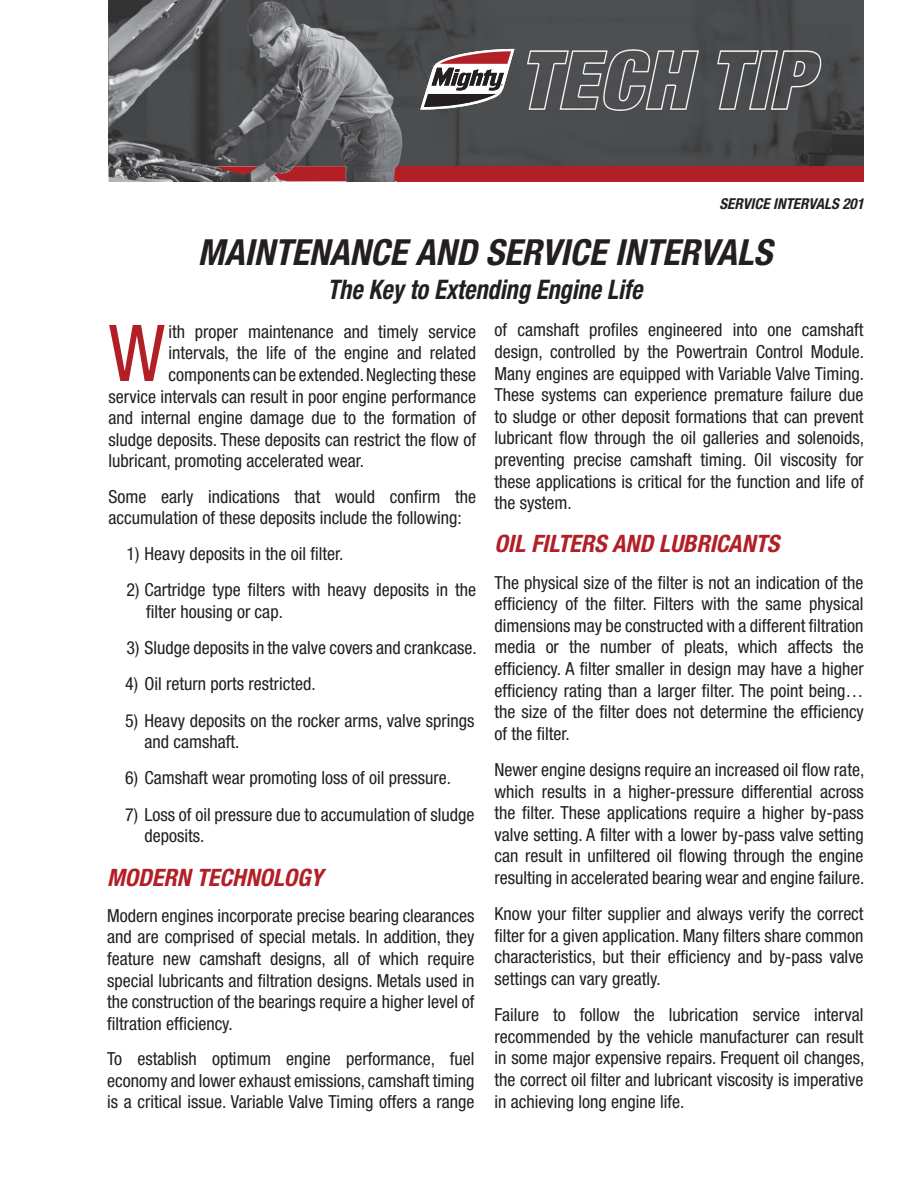
<style>
.page{position:relative;width:918px;height:1188px;background:#fff}
.page>*{position:absolute;margin:0;border:0;box-sizing:border-box;transform-origin:0 0}
.t1{font:condensed 78.45px "Helvetica Neue LT Std";color:#b21f27}
.t2{font:italic 700 condensed 36px "Helvetica Neue LT Std";color:#231f20}
.t3{font:italic 700 condensed 27px "Helvetica Neue LT Std";color:#231f20;scale:.9 1}
.t4{font:italic 700 condensed 24px "Helvetica Neue LT Std";color:#b21f27}
.t5{font:condensed 18px/21.6px "Helvetica Neue LT Std";color:#231f20;text-align:justify}
.t6{font:italic 700 condensed 15px "Helvetica Neue LT Std";color:#231f20}
</style>
<div class="page">
<img style="left:108px;top:0;width:756px;height:166px">
<div style="left:397px;top:166px;width:467px;height:15px;background:#b21f27"></div>
<img style="left:108px;top:166px;width:286px;height:15px">
<svg style="left:420px;top:49px;width:94px;height:61px"></svg>
<svg style="left:213px;top:166px;width:45px;height:8px"></svg>
<svg style="left:274px;top:166px;width:72px;height:15px"></svg>
<svg style="left:394px;top:166px;width:3px;height:15px"></svg>
<p class="t6" style="left:719px;top:195px;width:146px">SERVICE INTERVALS 201</p>
<h2 class="t2" style="left:198px;top:231px;width:576px">MAINTENANCE AND SERVICE INTERVALS</h2>
<h3 class="t3" style="left:328px;top:273px;width:351px">The Key to Extending Engine Life</h3>
<h1 class="t1" style="left:109px;top:308px;width:58px">W</h1>
<p class="t5" style="left:168px;top:321px;width:309px">ith proper maintenance and timely service</p>
<p class="t5" style="left:168px;top:342px;width:309px">intervals, the life of the engine and related</p>
<p class="t5" style="left:168px;top:364px;width:309px">components can be extended. Neglecting these</p>
<p class="t5" style="left:109px;top:385px;width:369px">service intervals can result in poor engine performance</p>
<p class="t5" style="left:109px;top:407px;width:369px">and internal engine damage due to the formation of</p>
<p class="t5" style="left:109px;top:429px;width:369px">sludge deposits. These deposits can restrict the flow of</p>
<p class="t5" style="left:109px;top:450px;width:257px">lubricant, promoting accelerated wear.</p>
<p class="t5" style="left:109px;top:485px;width:369px">Some early indications that would confirm the accumulation of these deposits include the following:</p>
<p class="t5" style="left:127px;top:543px;width:218px">1) Heavy deposits in the oil filter.</p>
<p class="t5" style="left:146px;top:579px;width:332px;text-indent:-19px">2) Cartridge type filters with heavy deposits in the filter housing or cap.</p>
<p class="t5" style="left:127px;top:637px;width:352px">3) Sludge deposits in the valve covers and crankcase.</p>
<p class="t5" style="left:125px;top:673px;width:192px">4) Oil return ports restricted.</p>
<p class="t5" style="left:145px;top:709px;width:332px;text-indent:-19px">5) Heavy deposits on the rocker arms, valve springs and camshaft.</p>
<p class="t5" style="left:125px;top:767px;width:327px">6) Camshaft wear promoting loss of oil pressure.</p>
<p class="t5" style="left:145px;top:803px;width:331px;text-indent:-19px">7) Loss of oil pressure due to accumulation of sludge deposits.</p>
<h3 class="t4" style="left:107px;top:862px;width:217px">MODERN TECHNOLOGY</h3>
<p class="t5" style="left:107px;top:904px;width:369px">Modern engines incorporate precise bearing clearances and are comprised of special metals. In addition, they feature new camshaft designs, all of which require special lubricants and filtration designs. Metals used in the construction of the bearings require a higher level of filtration efficiency.</p>
<p class="t5" style="left:107px;top:1048px;width:369px">To establish optimum engine performance, fuel economy and lower exhaust emissions, camshaft timing is a critical issue. Variable Valve Timing offers a range</p>
<p class="t5" style="left:495px;top:319px;width:371px">of camshaft profiles engineered into one camshaft design, controlled by the Powertrain Control Module.<br>Many engines are equipped with Variable Valve Timing.<br>These systems can experience premature failure due to sludge or other deposit formations that can prevent lubricant flow through the oil galleries and solenoids, preventing precise camshaft timing. Oil viscosity for these applications is critical for the function and life of the system.</p>
<h3 class="t4" style="left:495px;top:529px;width:286px">OIL FILTERS AND LUBRICANTS</h3>
<p class="t5" style="left:495px;top:571px;width:371px">The physical size of the filter is not an indication of the efficiency of the filter. Filters with the same physical dimensions may be constructed with a different filtration media or the number of pleats, which affects the efficiency. A filter smaller in design may have a higher efficiency rating than a larger filter. The point being… the size of the filter does not determine the efficiency of the filter.</p>
<p class="t5" style="left:495px;top:759px;width:371px">Newer engine designs require an increased oil flow rate, which results in a higher-pressure differential across the filter. These applications require a higher by-pass valve setting. A filter with a lower by-pass valve setting can result in unfiltered oil flowing through the engine resulting in accelerated bearing wear and engine failure.</p>
<p class="t5" style="left:495px;top:903px;width:371px">Know your filter supplier and always verify the correct filter for a given application. Many filters share common characteristics, but their efficiency and by-pass valve settings can vary greatly.</p>
<p class="t5" style="left:495px;top:1004px;width:371px">Failure to follow the lubrication service interval recommended by the vehicle manufacturer can result in some major expensive repairs. Frequent oil changes, the correct oil filter and lubricant viscosity is imperative in achieving long engine life.</p>
</div>
